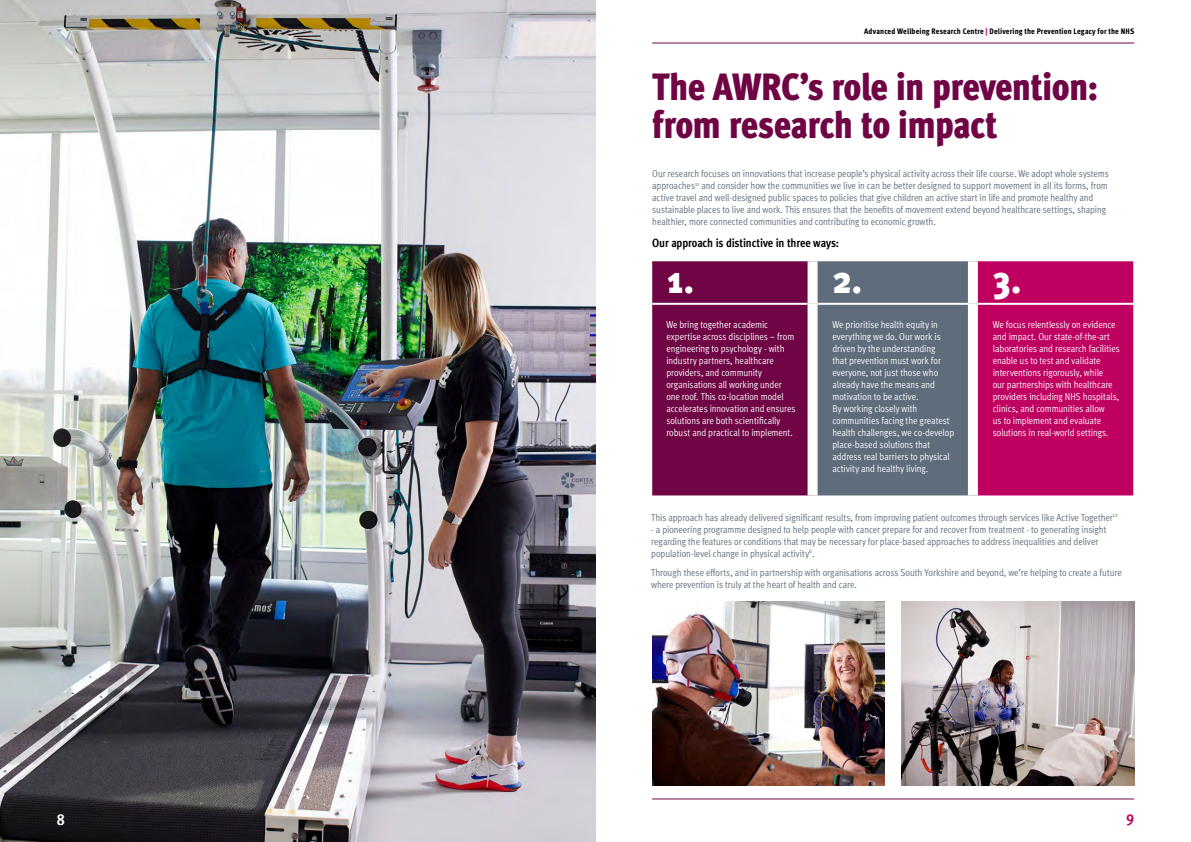
<style>
.page{position:relative;width:1191px;height:842px;background:#fff}
.page>*{position:absolute;margin:0;border:0;box-sizing:border-box;transform-origin:0 0}
.t1{font:900 condensed 38px/38px "Meta Pro";letter-spacing:-.02em;color:#700545}
.t2{font:900 condensed 38px "Meta Pro";color:#fff}
.t3{font:700 condensed 16px "Meta Pro";color:#bf0061}
.t4{font:700 condensed 16px "Meta Pro";color:#fff}
.t5{font:700 condensed 12px "Meta Pro";letter-spacing:-.01em;color:#000}
.t6{font:10px/12px "Meta Pro Cond Norm";letter-spacing:-.005em;color:#5e6c7b}
.t7{font:10px/12px "Meta Pro Cond Norm";letter-spacing:-.005em;color:#fff}
.t8{font:800 condensed 8px "Meta Pro";letter-spacing:.015em;color:#000}
.s1{color:#bf0061}
</style>
<div class="page">
<hr style="left:652px;top:798px;width:482px;height:1px;background:#700545">
<hr style="left:652px;top:43px;width:482px;height:1px;background:#700545">
<svg style="left:652px;top:261px;width:481px;height:234px;background:#852560"></svg>
<hr style="left:652px;top:303px;width:155px;height:2px;background:#fff">
<hr style="left:817px;top:303px;width:151px;height:2px;background:#fff">
<hr style="left:978px;top:303px;width:155px;height:2px;background:#fff">
<div style="left:807px;top:261px;width:10px;height:43px;background:#fff"></div>
<div style="left:968px;top:261px;width:10px;height:43px;background:#fff"></div>
<div style="left:807px;top:304px;width:10px;height:191px;background:#fff"></div>
<div style="left:968px;top:304px;width:10px;height:191px;background:#fff"></div>
<img style="left:901px;top:601px;width:233px;height:184px">
<img style="left:652px;top:601px;width:232px;height:184px">
<img style="left:0;top:0;width:595px;height:842px">
<h2 class="t4" style="left:57px;top:807px;width:9px">8</h2>
<p class="t8" style="left:864px;top:25px;width:271px">Advanced Wellbeing Research Centre <span class="s1">|</span> Delivering the Prevention Legacy for the NHS</p>
<h1 class="t1" style="left:652px;top:65px;width:448px">The AWRC’s role in prevention: from research to impact</h1>
<p class="t6" style="left:652px;top:167px;width:458px">Our research focuses on innovations that increase people’s physical activity across their life course. We adopt whole systems approaches<sup>11</sup> and consider how the communities we live in can be better designed to support movement in all its forms, from active travel and well-designed public spaces to policies that give children an active start in life and promote healthy and sustainable places to live and work. This ensures that the benefits of movement extend beyond healthcare settings, shaping healthier, more connected communities and contributing to economic growth.</p>
<p class="t5" style="left:652px;top:233px;width:188px">Our approach is distinctive in three ways:</p>
<h1 class="t2" style="left:666px;top:249px;width:29px">1.</h1>
<h1 class="t2" style="left:832px;top:249px;width:31px">2.</h1>
<h1 class="t2" style="left:992px;top:249px;width:30px">3.</h1>
<p class="t7" style="left:666px;top:318px;width:131px">We bring together academic expertise across disciplines – from engineering to psychology - with industry partners, healthcare providers, and community organisations all working under one roof. This co-location model accelerates innovation and ensures solutions are both scientifically robust and practical to implement.</p>
<p class="t7" style="left:832px;top:318px;width:123px">We prioritise health equity in everything we do. Our work is driven by the understanding<br>that prevention must work for everyone, not just those who already have the means and motivation to be active.<br>By working closely with communities facing the greatest health challenges, we co-develop place-based solutions that address real barriers to physical activity and healthy living.</p>
<p class="t7" style="left:992px;top:318px;width:129px">We focus relentlessly on evidence and impact. Our state-of-the-art laboratories and research facilities enable us to test and validate interventions rigorously, while<br>our partnerships with healthcare providers including NHS hospitals, clinics, and communities allow<br>us to implement and evaluate solutions in real-world settings.</p>
<p class="t6" style="left:651px;top:511px;width:468px">This approach has already delivered significant results, from improving patient outcomes through services like Active Together<sup>12</sup></p>
<p class="t6" style="left:651px;top:523px;width:457px">- a pioneering programme designed to help people with cancer prepare for and recover from treatment - to generating insight regarding the features or conditions that may be necessary for place-based approaches to address inequalities and deliver population-level change in physical activity<sup>6</sup>.</p>
<p class="t6" style="left:651px;top:566px;width:472px">Through these efforts, and in partnership with organisations across South Yorkshire and beyond, we’re helping to create a future where prevention is truly at the heart of health and care.</p>
<h2 class="t3" style="left:1126px;top:807px;width:9px">9</h2>
</div>
